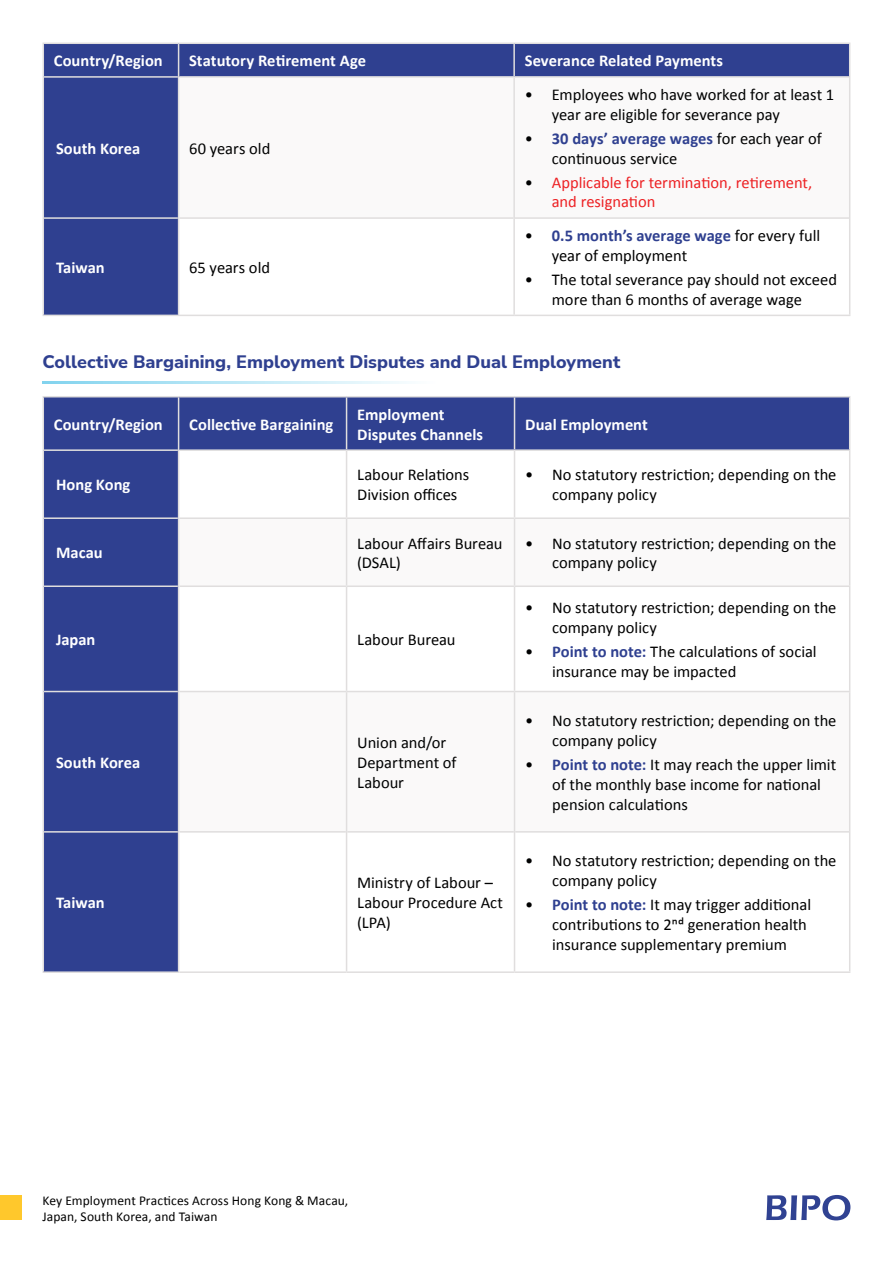
<style>
.page{position:relative;width:893px;height:1263px;background:#fff}
.page>*{position:absolute;margin:0;border:0;box-sizing:border-box;transform-origin:0 0}
.t1{font:800 18px "Nunito Sans";color:#2f4090}
.t2{font:16.5px/19.8px "Calibri";color:#000101}
.t3{font:700 16.5px/19.8px "Calibri";color:#fff}
.t4{font:16.5px/19.8px "Calibri";color:#ed2124}
.t5{font:13.5px/16.2px "Calibri";letter-spacing:.005em;color:#000101}
.s1{font-weight:700;color:#2f4090}
.s2{color:#000101}
</style>
<div class="page">
<svg style="left:766px;top:1195px;width:84px;height:25px"></svg>
<div style="left:0;top:1195px;width:21px;height:25px;background:#ffc82c"></div>
<div style="left:44px;top:44px;width:805px;height:271px;background:#2f4090"></div>
<svg style="left:179px;top:78px;width:670px;height:139px"></svg>
<svg style="left:179px;top:219px;width:670px;height:96px"></svg>
<hr style="left:513px;top:78px;width:2px;height:140px;background:#e0dede">
<hr style="left:513px;top:218px;width:2px;height:97px;background:#e0dede">
<hr style="left:179px;top:217px;width:334px;height:2px;background:#e0dede">
<hr style="left:515px;top:217px;width:334px;height:2px;background:#e0dede">
<hr style="left:513px;top:44px;width:2px;height:32px;background:#e0dede">
<hr style="left:44px;top:76px;width:134px;height:2px;background:#e0dede">
<hr style="left:179px;top:76px;width:335px;height:2px;background:#e0dede">
<hr style="left:514px;top:76px;width:335px;height:2px;background:#e0dede">
<hr style="left:44px;top:217px;width:134px;height:2px;background:#e0dede">
<hr style="left:178px;top:44px;width:1px;height:33px;background:#e0dede">
<hr style="left:178px;top:77px;width:1px;height:141px;background:#e0dede">
<hr style="left:178px;top:218px;width:1px;height:97px;background:#e0dede">
<hr style="left:43px;top:43px;width:136px;height:1px;background:#e0dede">
<hr style="left:43px;top:44px;width:1px;height:33px;background:#e0dede">
<hr style="left:179px;top:43px;width:335px;height:1px;background:#e0dede">
<hr style="left:514px;top:43px;width:336px;height:1px;background:#e0dede">
<hr style="left:849px;top:44px;width:1px;height:33px;background:#e0dede">
<hr style="left:43px;top:77px;width:1px;height:141px;background:#e0dede">
<hr style="left:849px;top:77px;width:1px;height:141px;background:#e0dede">
<hr style="left:43px;top:218px;width:1px;height:97px;background:#e0dede">
<hr style="left:849px;top:218px;width:1px;height:97px;background:#e0dede">
<hr style="left:43px;top:315px;width:136px;height:1px;background:#e0dede">
<hr style="left:179px;top:315px;width:335px;height:1px;background:#e0dede">
<hr style="left:514px;top:315px;width:336px;height:1px;background:#e0dede">
<div style="left:44px;top:397px;width:805px;height:52px;background:#2f4090"></div>
<div style="left:44px;top:451px;width:134px;height:520px;background:#2f4090"></div>
<svg style="left:179px;top:519px;width:337px;height:66px"></svg>
<svg style="left:179px;top:692px;width:670px;height:139px"></svg>
<hr style="left:346px;top:451px;width:1px;height:66px;background:#e0dede">
<hr style="left:346px;top:519px;width:1px;height:66px;background:#e0dede">
<hr style="left:346px;top:692px;width:1px;height:140px;background:#e0dede">
<hr style="left:346px;top:832px;width:1px;height:139px;background:#e0dede">
<hr style="left:179px;top:831px;width:167px;height:2px;background:#e0dede">
<hr style="left:347px;top:831px;width:167px;height:2px;background:#e0dede">
<hr style="left:515px;top:831px;width:334px;height:2px;background:#e0dede">
<hr style="left:346px;top:587px;width:1px;height:104px;background:#e0dede">
<hr style="left:346px;top:397px;width:1px;height:52px;background:#e0dede">
<hr style="left:514px;top:397px;width:1px;height:52px;background:#e0dede">
<hr style="left:849px;top:397px;width:1px;height:52px;background:#e0dede">
<hr style="left:514px;top:451px;width:1px;height:66px;background:#e0dede">
<hr style="left:849px;top:451px;width:1px;height:66px;background:#e0dede">
<hr style="left:514px;top:587px;width:1px;height:104px;background:#e0dede">
<hr style="left:849px;top:587px;width:1px;height:104px;background:#e0dede">
<hr style="left:514px;top:519px;width:1px;height:66px;background:#e0dede">
<hr style="left:849px;top:519px;width:1px;height:66px;background:#e0dede">
<hr style="left:514px;top:692px;width:1px;height:140px;background:#e0dede">
<hr style="left:849px;top:692px;width:1px;height:140px;background:#e0dede">
<hr style="left:514px;top:832px;width:1px;height:139px;background:#e0dede">
<hr style="left:849px;top:832px;width:1px;height:139px;background:#e0dede">
<hr style="left:179px;top:396px;width:168px;height:1px;background:#e0dede">
<hr style="left:347px;top:396px;width:167px;height:1px;background:#e0dede">
<hr style="left:514px;top:396px;width:336px;height:1px;background:#e0dede">
<hr style="left:44px;top:449px;width:134px;height:2px;background:#e0dede">
<hr style="left:179px;top:449px;width:168px;height:2px;background:#e0dede">
<hr style="left:347px;top:449px;width:167px;height:2px;background:#e0dede">
<hr style="left:514px;top:449px;width:336px;height:2px;background:#e0dede">
<hr style="left:44px;top:517px;width:134px;height:2px;background:#e0dede">
<hr style="left:179px;top:517px;width:168px;height:2px;background:#e0dede">
<hr style="left:179px;top:585px;width:168px;height:2px;background:#e0dede">
<hr style="left:347px;top:517px;width:167px;height:2px;background:#e0dede">
<hr style="left:514px;top:517px;width:336px;height:2px;background:#e0dede">
<hr style="left:347px;top:585px;width:167px;height:2px;background:#e0dede">
<hr style="left:514px;top:585px;width:336px;height:2px;background:#e0dede">
<hr style="left:44px;top:585px;width:134px;height:2px;background:#e0dede">
<hr style="left:44px;top:691px;width:134px;height:1px;background:#e0dede">
<hr style="left:179px;top:691px;width:168px;height:1px;background:#e0dede">
<hr style="left:347px;top:691px;width:167px;height:1px;background:#e0dede">
<hr style="left:514px;top:691px;width:336px;height:1px;background:#e0dede">
<hr style="left:44px;top:831px;width:134px;height:2px;background:#e0dede">
<hr style="left:179px;top:971px;width:168px;height:2px;background:#e0dede">
<hr style="left:347px;top:971px;width:167px;height:2px;background:#e0dede">
<hr style="left:514px;top:971px;width:336px;height:2px;background:#e0dede">
<hr style="left:43px;top:396px;width:136px;height:1px;background:#e0dede">
<hr style="left:43px;top:397px;width:1px;height:53px;background:#e0dede">
<hr style="left:178px;top:397px;width:1px;height:53px;background:#e0dede">
<hr style="left:43px;top:450px;width:1px;height:68px;background:#e0dede">
<hr style="left:178px;top:450px;width:1px;height:68px;background:#e0dede">
<hr style="left:43px;top:518px;width:1px;height:68px;background:#e0dede">
<hr style="left:178px;top:518px;width:1px;height:68px;background:#e0dede">
<hr style="left:43px;top:586px;width:1px;height:105px;background:#e0dede">
<hr style="left:178px;top:586px;width:1px;height:105px;background:#e0dede">
<hr style="left:43px;top:691px;width:1px;height:141px;background:#e0dede">
<hr style="left:178px;top:691px;width:1px;height:141px;background:#e0dede">
<hr style="left:43px;top:832px;width:1px;height:139px;background:#e0dede">
<hr style="left:178px;top:832px;width:1px;height:139px;background:#e0dede">
<hr style="left:43px;top:971px;width:136px;height:2px;background:#e0dede">
<svg style="left:43px;top:381px;width:363px;height:2px"></svg>
<p class="t3" style="left:54px;top:50px;width:110px">Country/Region</p>
<p class="t3" style="left:189px;top:50px;width:178px">Statutory Retirement Age</p>
<p class="t3" style="left:525px;top:50px;width:200px">Severance Related Payments</p>
<p class="t3" style="left:56px;top:138px;width:86px">South Korea</p>
<p class="t2" style="left:189px;top:138px;width:83px">60 years old</p>
<p class="t3" style="left:56px;top:257px;width:50px">Taiwan</p>
<p class="t2" style="left:189px;top:257px;width:82px">65 years old</p>
<p class="t2" style="left:552px;top:84px;width:284px;text-indent:-27px">• Employees who have worked for at least 1 year are eligible for severance pay</p>
<p class="t2" style="left:552px;top:128px;width:271px;text-indent:-27px">• <span class="s1">30 days’ average wages</span> for each year of continuous service</p>
<p class="t4" style="left:552px;top:172px;width:262px;text-indent:-27px"><span class="s2">•</span> Applicable for termination, retirement, and resignation</p>
<p class="t2" style="left:552px;top:225px;width:270px;text-indent:-27px">• <span class="s1">0.5 month’s average wage</span> for every full year of employment</p>
<p class="t2" style="left:525px;top:269px;width:314px;text-align:center">• The total severance pay should not exceed more than 6 months of average wage</p>
<p class="t1" style="left:43px;top:349px;width:579px">Collective Bargaining, Employment Disputes and Dual Employment</p>
<p class="t3" style="left:54px;top:414px;width:110px">Country/Region</p>
<p class="t3" style="left:189px;top:414px;width:146px">Collective Bargaining</p>
<p class="t3" style="left:357px;top:404px;width:127px">Employment<br>Disputes Channels</p>
<p class="t3" style="left:525px;top:414px;width:124px">Dual Employment</p>
<p class="t3" style="left:56px;top:474px;width:76px">Hong Kong</p>
<p class="t2" style="left:357px;top:465px;width:114px">Labour Relations<br>Division offices</p>
<p class="t2" style="left:552px;top:465px;width:286px;text-indent:-27px">• No statutory restriction; depending on the company policy</p>
<p class="t3" style="left:56px;top:542px;width:48px">Macau</p>
<p class="t2" style="left:357px;top:533px;width:147px">Labour Affairs Bureau (DSAL)</p>
<p class="t2" style="left:552px;top:533px;width:286px;text-indent:-27px">• No statutory restriction; depending on the company policy</p>
<p class="t3" style="left:56px;top:629px;width:41px">Japan</p>
<p class="t2" style="left:357px;top:629px;width:100px">Labour Bureau</p>
<p class="t3" style="left:56px;top:752px;width:86px">South Korea</p>
<p class="t3" style="left:56px;top:892px;width:50px">Taiwan</p>
<p class="t2" style="left:357px;top:732px;width:101px">Union and/or<br>Department of<br>Labour</p>
<p class="t2" style="left:357px;top:872px;width:147px">Ministry of Labour –<br>Labour Procedure Act (LPA)</p>
<p class="t2" style="left:552px;top:597px;width:286px;text-indent:-27px">• No statutory restriction; depending on the company policy</p>
<p class="t2" style="left:552px;top:641px;width:266px;text-indent:-27px">• <span class="s1">Point to note:</span> The calculations of social insurance may be impacted</p>
<p class="t2" style="left:552px;top:710px;width:286px;text-indent:-27px">• No statutory restriction; depending on the company policy</p>
<p class="t2" style="left:552px;top:754px;width:286px;text-indent:-27px">• <span class="s1">Point to note:</span> It may reach the upper limit of the monthly base income for national pension calculations</p>
<p class="t2" style="left:552px;top:851px;width:286px;text-indent:-27px">• No statutory restriction; depending on the company policy</p>
<p class="t2" style="left:552px;top:894px;width:260px;text-indent:-27px">• <span class="s1">Point to note:</span> It may trigger additional contributions to 2nd generation health insurance supplementary premium</p>
<p class="t5" style="left:43px;top:1192px;width:307px">Key Employment Practices Across Hong Kong &amp; Macau,<br>Japan, South Korea, and Taiwan</p>
</div>
